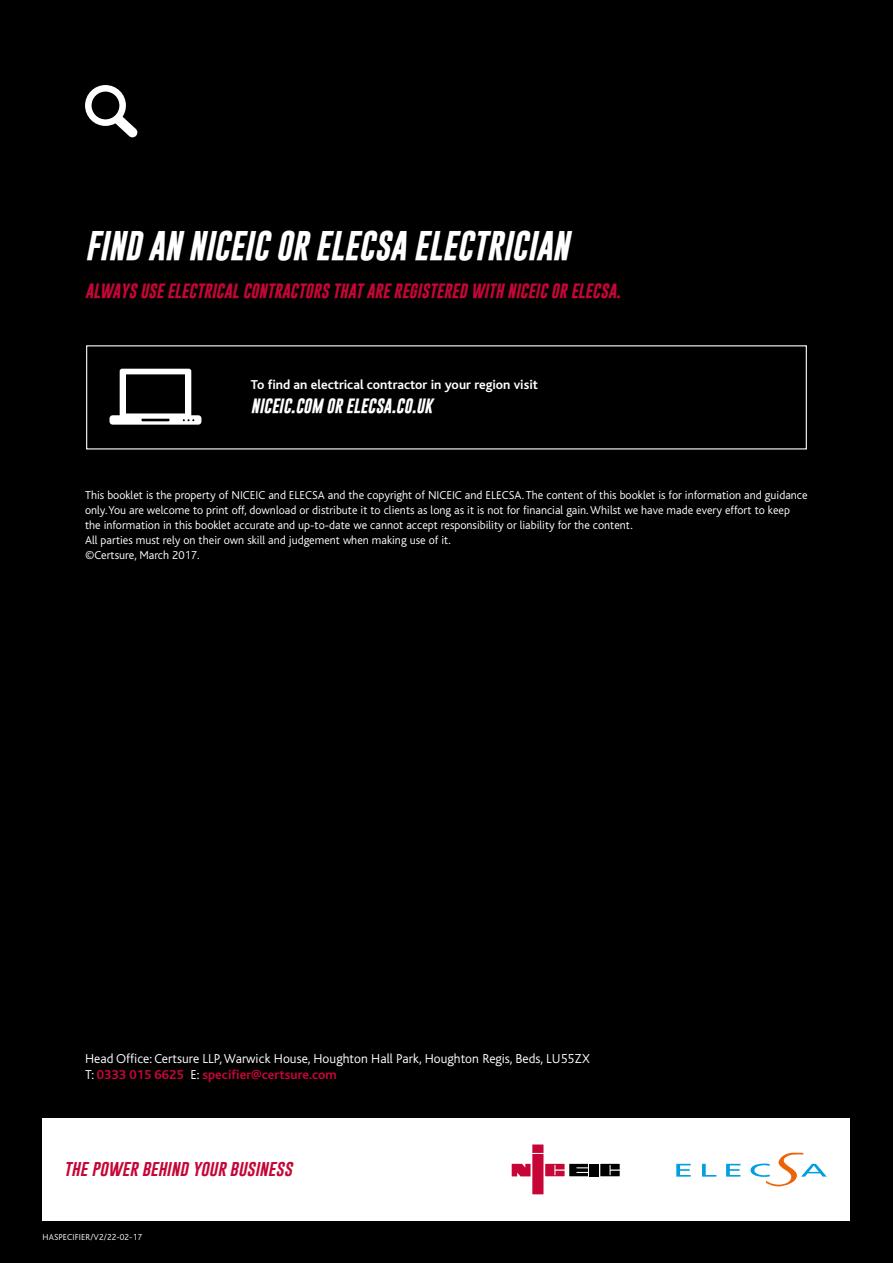
<style>
.page{position:relative;width:893px;height:1263px;background:#000}
.page>*{position:absolute;margin:0;border:0;box-sizing:border-box;transform-origin:0 0}
.t1{font:italic 700 30px "Gobold";color:#fff}
.t2{font:italic 16.5px "Gobold";color:#c50637}
.t3{font:italic 700 15px "Gobold";color:#c50637}
.t4{font:italic 700 15px "Gobold";color:#fff}
.t5{font:300 13.5px/16.2px "Bliss";color:#fff}
.t6{font:700 13.5px "Bliss";color:#fff}
.t7{font:300 12px/15px "Bliss";color:#fff}
.t8{font:300 9px "Bliss";letter-spacing:.01em;color:#fff}
.s1{font-weight:700;color:#c50637}
</style>
<div class="page">
<div style="left:43px;top:1118px;width:807px;height:102px;background:#fff"></div>
<svg style="left:676px;top:1164px;width:15px;height:12px"></svg>
<svg style="left:702px;top:1164px;width:14px;height:12px"></svg>
<svg style="left:726px;top:1164px;width:14px;height:12px"></svg>
<svg style="left:750px;top:1153px;width:77px;height:33px"></svg>
<svg style="left:600px;top:1164px;width:20px;height:12px"></svg>
<div style="left:589px;top:1164px;width:10px;height:12px;background:#000"></div>
<svg style="left:512px;top:1144px;width:76px;height:50px"></svg>
<svg style="left:85px;top:85px;width:52px;height:52px"></svg>
<svg style="left:109px;top:369px;width:92px;height:56px"></svg>
<h1 class="t1" style="left:85px;top:226px;width:485px">FIND AN NICEIC OR ELECSA ELECTRICIAN</h1>
<p class="t3" style="left:85px;top:281px;width:537px">ALWAYS USE ELECTRICAL CONTRACTORS THAT ARE REGISTERED WITH NICEIC OR ELECSA.</p>
<p class="t6" style="left:251px;top:377px;width:289px">To find an electrical contractor in your region visit</p>
<p class="t4" style="left:251px;top:396px;width:183px">NICEIC.COM OR ELECSA.CO.UK</p>
<p class="t7" style="left:85px;top:488px;width:724px">This booklet is the property of NICEIC and ELECSA and the copyright of NICEIC and ELECSA. The content of this booklet is for information and guidance only. You are welcome to print off, download or distribute it to clients as long as it is not for financial gain. Whilst we have made every effort to keep the information in this booklet accurate and up-to-date we cannot accept responsibility or liability for the content.<br>All parties must rely on their own skill and judgement when making use of it.<br>©Certsure, March 2017.</p>
<p class="t5" style="left:85px;top:1050px;width:506px">Head Office: Certsure LLP, Warwick House, Houghton Hall Park, Houghton Regis, Beds, LU55ZX<br>T: <span class="s1">0333 015 6625</span> E: <span class="s1">specifier@certsure.com</span></p>
<h2 class="t2" style="left:64px;top:1158px;width:230px">THE POWER BEHIND YOUR BUSINESS</h2>
<p class="t8" style="left:43px;top:1232px;width:101px">HASPECIFIER/V2/22-02-17</p>
</div>
